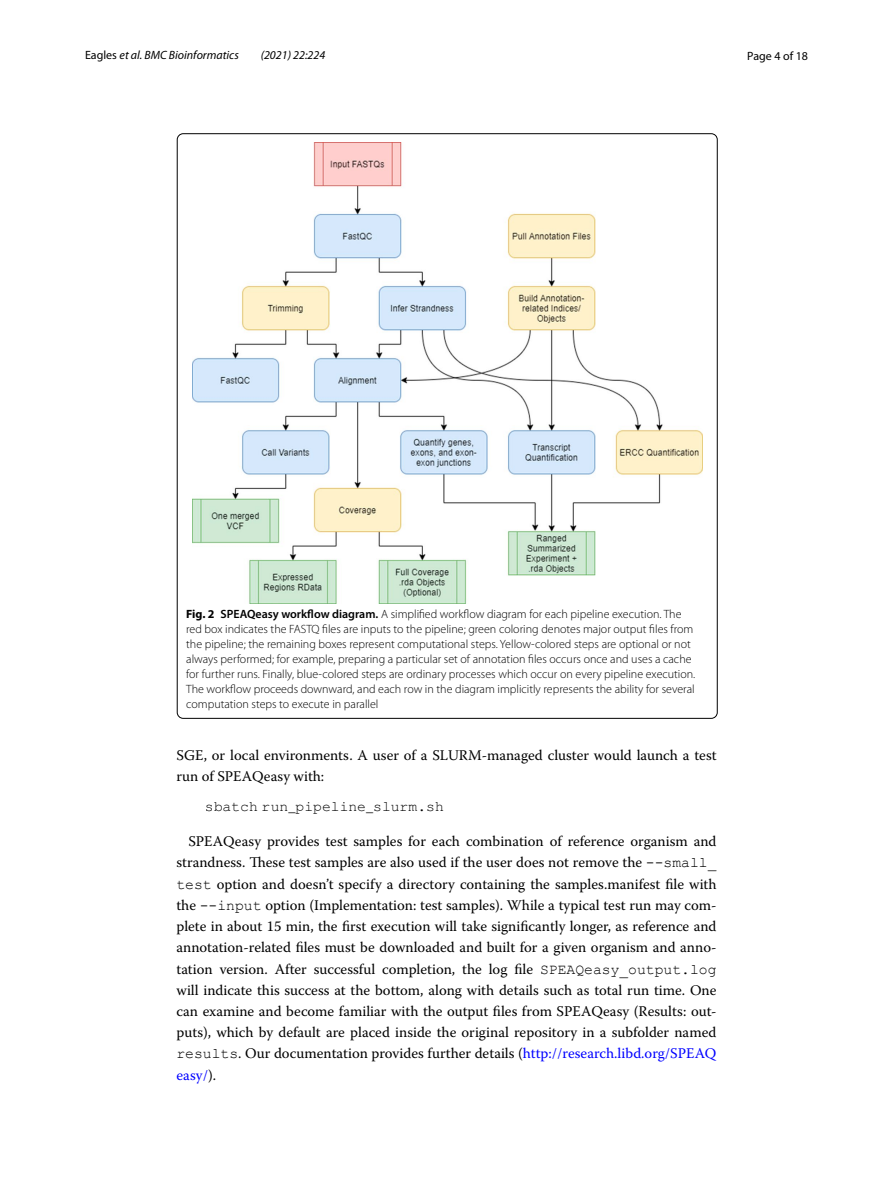
<style>
.page{position:relative;width:893px;height:1187px;background:#fff}
.page>*{position:absolute;margin:0;border:0;box-sizing:border-box;transform-origin:0 0}
.t1{font:14.7px/21.3px "Warnock Pro";color:#000}
.t2{font:14.7px "Courier";color:#000}
.t3{font:300 12px/15px "Myriad Pro";color:#000}
.t4{font:italic 12px "Myriad Pro";color:#000}
.t5{font:12px "Myriad Pro";color:#000}
.s1{font-style:normal}
.s2{font-weight:700}
.s3{font-weight:600}
.s4{font-family:"Warnock Pro Regular 2"}
.s5{font-family:"Courier New"}
.s6{color:#00f}
</style>
<div class="page">
<img style="left:192px;top:143px;width:510px;height:460px">
<p class="t4" style="left:85px;top:48px;width:155px"><span class="s1">Eagles</span> et al. BMC Bioinformatics</p>
<p class="t4" style="left:261px;top:48px;width:66px">(2021) 22:224</p>
<p class="t5" style="left:747px;top:48px;width:62px">Page 4 of 18</p>
<p class="t3" style="left:186px;top:607px;width:511px"><span class="s2">Fig. 2</span> <span class="s3">SPEAQeasy workflow diagram.</span> A simplified workflow diagram for each pipeline execution. The red box indicates the FASTQ files are inputs to the pipeline; green coloring denotes major output files from the pipeline; the remaining boxes represent computational steps. Yellow-colored steps are optional or not always performed; for example, preparing a particular set of annotation files occurs once and uses a cache for further runs. Finally, blue-colored steps are ordinary processes which occur on every pipeline execution.<br>The workflow proceeds downward, and each row in the diagram implicitly represents the ability for several computation steps to execute in parallel</p>
<p class="t1" style="left:176px;top:744px;width:542px">SGE, or local environments. A user of a SLURM-managed cluster would launch a test run of SPEAQeasy with:</p>
<p class="t2" style="left:205px;top:802px;width:240px">sbatch run<span class="s4">_</span>pipeline<span class="s4">_</span>slurm.sh</p>
<p class="t1" style="left:176px;top:830px;width:542px;text-align:justify;text-indent:12px">SPEAQeasy provides test samples for each combination of reference organism and strandness. These test samples are also used if the user does not remove the <span class="s5">--small_ test</span> option and doesn’t specify a directory containing the samples.manifest file with the <span class="s5">--input</span> option (Implementation: test samples). While a typical test run may com&shy;plete in about 15 min, the first execution will take significantly longer, as reference and annotation-related files must be downloaded and built for a given organism and anno&shy;tation version. After successful completion, the log file <span class="s5">SPEAQeasy_output.log </span>will indicate this success at the bottom, along with details such as total run time. One can examine and become familiar with the output files from SPEAQeasy (Results: out&shy;puts), which by default are placed inside the original repository in a subfolder named <span class="s5">results</span>. Our documentation provides further details (<span class="s6">http://research.libd.org/SPEAQ easy/</span>).</p>
</div>
